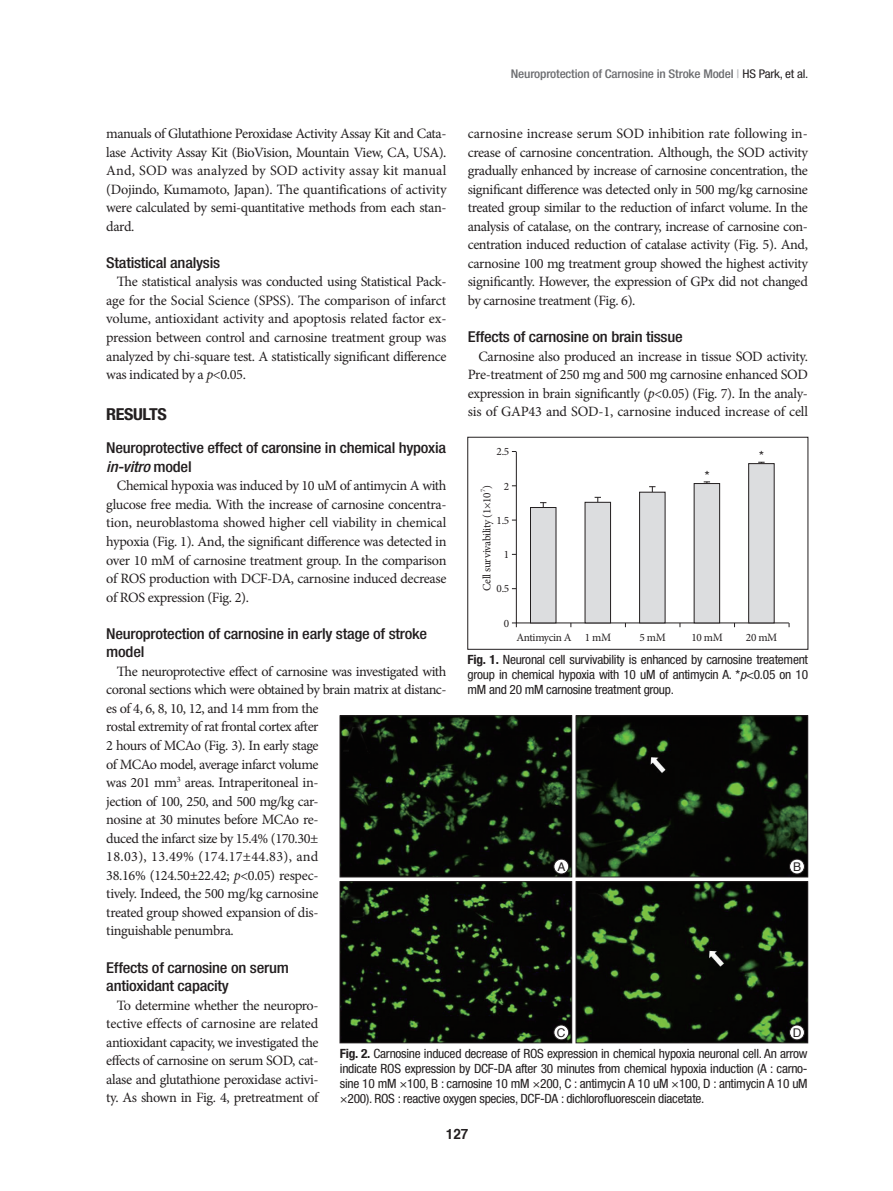
<style>
.page{position:relative;width:893px;height:1191px;background:#fff}
.page>*{position:absolute;margin:0;border:0;box-sizing:border-box;transform-origin:0 0}
.중제_JKNS{font:700 condensed 16.5px "Helvetica Neue LT Std";letter-spacing:-.025em;color:#231f20;scale:1.1 1}
.소제목_JKNS{font:500 condensed 15px/18.6px "Helvetica Neue LT Std";letter-spacing:-.015em;color:#231f20;scale:1.1 1}
.본문_JKNS{font:14.25px/18.6px "Minion Pro";letter-spacing:-.03em;color:#231f20;text-align:justify}
.t1{font:700 14.25px "Helvetica";color:#231f20;scale:.95 1}
.사진설명_JKNS{font:condensed 12.75px/15px "Helvetica Neue LT Std";letter-spacing:-.02em;color:#231f20;text-align:justify;scale:1.05 1}
.런닝_JKNS{font:500 condensed 12px "Helvetica Neue LT Std";letter-spacing:-.015em;color:#6c6d70;scale:1.1 1}
.t2{font:12px "Helvetica";color:#231f20}
.표본문_JKNS{font:11.25px "Minion Pro";letter-spacing:-.025em;color:#231f20}
.표본문_JKNS-2{font:6.6px "Minion Pro";color:#231f20}
.s1{color:#bcbdc0}
.s2{font-weight:400;color:#231f20}
.s3{font-style:italic}
.s4{font-weight:700}
</style>
<div class="page">
<div style="left:468px;top:437px;width:340px;height:212px;border:1px solid #231f20"></div>
<img style="left:342px;top:883px;width:228px;height:158px">
<div style="left:340px;top:881px;width:232px;height:162px;border:1px solid #231f20"></div>
<img style="left:342px;top:717px;width:228px;height:158px">
<div style="left:340px;top:715px;width:232px;height:162px;border:1px solid #231f20"></div>
<img style="left:578px;top:883px;width:228px;height:158px">
<div style="left:576px;top:881px;width:232px;height:162px;border:1px solid #231f20"></div>
<img style="left:578px;top:717px;width:228px;height:158px">
<div style="left:576px;top:715px;width:232px;height:162px;border:1px solid #231f20"></div>
<div style="left:554px;top:1025px;width:15px;height:14px;background:#fff;border-radius:50%"></div>
<div style="left:554px;top:1024px;width:15px;height:16px;border:1px solid #231f20;border-radius:50%"></div>
<div style="left:554px;top:859px;width:15px;height:15px;background:#fff;border-radius:50%"></div>
<div style="left:554px;top:859px;width:15px;height:15px;border:1px solid #231f20;border-radius:50%"></div>
<div style="left:789px;top:1025px;width:15px;height:14px;background:#fff;border-radius:50%"></div>
<div style="left:789px;top:1024px;width:16px;height:16px;border:1px solid #231f20;border-radius:50%"></div>
<div style="left:789px;top:859px;width:15px;height:15px;background:#fff;border-radius:50%"></div>
<div style="left:789px;top:859px;width:16px;height:15px;border:1px solid #231f20;border-radius:50%"></div>
<svg style="left:516px;top:451px;width:273px;height:172px"></svg>
<svg style="left:512px;top:622px;width:5px;height:5px"></svg>
<svg style="left:540px;top:502px;width:6px;height:5px"></svg>
<svg style="left:595px;top:497px;width:6px;height:5px"></svg>
<svg style="left:649px;top:486px;width:6px;height:6px"></svg>
<svg style="left:704px;top:481px;width:6px;height:2px"></svg>
<div style="left:530px;top:507px;width:26px;height:116px;background:#dcdddf"></div>
<div style="left:530px;top:507px;width:26px;height:116px;border:1px solid #231f20"></div>
<div style="left:585px;top:502px;width:26px;height:121px;background:#dcdddf"></div>
<div style="left:585px;top:502px;width:26px;height:121px;border:1px solid #231f20"></div>
<div style="left:640px;top:492px;width:25px;height:131px;background:#dcdddf"></div>
<div style="left:639px;top:492px;width:26px;height:131px;border:1px solid #231f20"></div>
<div style="left:694px;top:483px;width:26px;height:140px;background:#dcdddf"></div>
<div style="left:694px;top:483px;width:26px;height:140px;border:1px solid #231f20"></div>
<div style="left:749px;top:463px;width:25px;height:160px;background:#dcdddf"></div>
<div style="left:748px;top:463px;width:26px;height:160px;border:1px solid #231f20"></div>
<p class="런닝_JKNS" style="left:511px;top:67px;width:272px">Neuroprotection of Carnosine in Stroke Model <span class="s1">|</span> <span class="s2">HS Park, et al.</span></p>
<p class="본문_JKNS" style="left:106px;top:124px;width:342px">manuals of Glutathione Peroxidase Activity Assay Kit and Cata&shy;lase Activity Assay Kit (BioVision, Mountain View, CA, USA).<br>And, SOD was analyzed by SOD activity assay kit manual (Dojindo, Kumamoto, Japan). The quantifications of activity were calculated by semi-quantitative methods from each stan&shy;dard.</p>
<p class="소제목_JKNS" style="left:106px;top:253px;width:105px">Statistical analysis</p>
<p class="본문_JKNS" style="left:106px;top:272px;width:342px;text-indent:11px">The statistical analysis was conducted using Statistical Pack&shy;age for the Social Science (SPSS). The comparison of infarct volume, antioxidant activity and apoptosis related factor ex&shy;pression between control and carnosine treatment group was analyzed by chi-square test. A statistically significant difference was indicated by a <span class="s3">p</span>&lt;0.05.</p>
<p class="중제_JKNS" style="left:106px;top:404px;width:56px">RESULTS</p>
<p class="소제목_JKNS" style="left:106px;top:438px;width:310px">Neuroprotective effect of caronsine in chemical hypoxia <span class="s3">in-vitro</span> model</p>
<p class="본문_JKNS" style="left:106px;top:476px;width:342px;text-indent:11px">Chemical hypoxia was induced by 10 uM of antimycin A with glucose free media. With the increase of carnosine concentra&shy;tion, neuroblastoma showed higher cell viability in chemical hypoxia (Fig. 1). And, the significant difference was detected in over 10 mM of carnosine treatment group. In the comparison of ROS production with DCF-DA, carnosine induced decrease of ROS expression (Fig. 2).</p>
<p class="소제목_JKNS" style="left:106px;top:624px;width:293px">Neuroprotection of carnosine in early stage of stroke model</p>
<p class="본문_JKNS" style="left:106px;top:662px;width:342px;text-align:left;text-indent:11px">The neuroprotective effect of carnosine was investigated with coronal sections which were obtained by brain matrix at distanc&shy;es of 4, 6, 8, 10, 12, and 14 mm from the<br>rostal extremity of rat frontal cortex after<br>2 hours of MCAo (Fig. 3). In early stage<br>of MCAo model, average infarct volume<br>was 201 mm<sup>3</sup> areas. Intraperitoneal in-<br>jection of 100, 250, and 500 mg/kg car-<br>nosine at 30 minutes before MCAo re-<br>duced the infarct size by 15.4% (170.30±<br>18.03), 13.49% (174.17±44.83), and<br>38.16% (124.50±22.42; <span class="s3">p</span>&lt;0.05) respec-<br>tively. Indeed, the 500 mg/kg carnosine<br>treated group showed expansion of dis-<br>tinguishable penumbra.</p>
<p class="소제목_JKNS" style="left:106px;top:957px;width:167px">Effects of carnosine on serum antioxidant capacity</p>
<p class="본문_JKNS" style="left:106px;top:996px;width:214px;text-indent:11px">To determine whether the neuropro&shy;tective effects of carnosine are related antioxidant capacity, we investigated the effects of carnosine on serum SOD, cat&shy;alase and glutathione peroxidase activi&shy;ty. As shown in Fig. 4, pretreatment of</p>
<p class="본문_JKNS" style="left:468px;top:124px;width:342px">carnosine increase serum SOD inhibition rate following in&shy;crease of carnosine concentration. Although, the SOD activity gradually enhanced by increase of carnosine concentration, the significant difference was detected only in 500 mg/kg carnosine treated group similar to the reduction of infarct volume. In the analysis of catalase, on the contrary, increase of carnosine con&shy;centration induced reduction of catalase activity (Fig. 5). And, carnosine 100 mg treatment group showed the highest activity significantly. However, the expression of GPx did not changed by carnosine treatment (Fig. 6).</p>
<p class="소제목_JKNS" style="left:468px;top:327px;width:197px">Effects of carnosine on brain tissue</p>
<p class="본문_JKNS" style="left:468px;top:347px;width:342px;text-indent:11px">Carnosine also produced an increase in tissue SOD activity.<br>Pre-treatment of 250 mg and 500 mg carnosine enhanced SOD expression in brain significantly (<span class="s3">p</span>&lt;0.05) (Fig. 7). In the analy&shy;sis of GAP43 and SOD-1, carnosine induced increase of cell</p>
<p class="표본문_JKNS" style="left:497px;top:444px;width:14px">2.5</p>
<p class="사진설명_JKNS" style="left:759px;top:448px;width:6px">*</p>
<p class="사진설명_JKNS" style="left:705px;top:468px;width:6px">*</p>
<p class="표본문_JKNS" style="left:504px;top:478px;width:7px">2</p>
<p class="표본문_JKNS" style="left:479px;top:591px;width:107px;rotate:-90deg">Cell survivability (1×10 )</p>
<p class="표본문_JKNS-2" style="left:479px;top:492px;width:5px;rotate:-90deg">7</p>
<p class="표본문_JKNS" style="left:497px;top:513px;width:14px">1.5</p>
<p class="표본문_JKNS" style="left:504px;top:547px;width:7px">1</p>
<p class="표본문_JKNS" style="left:497px;top:581px;width:14px">0.5</p>
<p class="표본문_JKNS" style="left:504px;top:615px;width:7px">0</p>
<p class="표본문_JKNS" style="left:516px;top:629px;width:57px">Antimycin A</p>
<p class="표본문_JKNS" style="left:585px;top:629px;width:28px">1 mM</p>
<p class="표본문_JKNS" style="left:639px;top:629px;width:28px">5 mM</p>
<p class="표본문_JKNS" style="left:691px;top:629px;width:33px">10 mM</p>
<p class="표본문_JKNS" style="left:746px;top:629px;width:33px">20 mM</p>
<p class="사진설명_JKNS" style="left:468px;top:652px;width:326px"><span class="s4">Fig. 1.</span> Neuronal cell survivability is enhanced by carnosine treatement group in chemical hypoxia with 10 uM of antimycin A. *<span class="s3">p</span>&lt;0.05 on 10 mM and 20 mM carnosine treatment group.</p>
<p class="t2" style="left:558px;top:857px;width:10px">A</p>
<p class="t2" style="left:793px;top:857px;width:10px">B</p>
<p class="t2" style="left:557px;top:1023px;width:10px">C</p>
<p class="t2" style="left:793px;top:1023px;width:10px">D</p>
<p class="사진설명_JKNS" style="left:340px;top:1045px;width:447px"><span class="s4">Fig. 2.</span> Carnosine induced decrease of ROS expression in chemical hypoxia neuronal cell. An arrow indicate ROS expression by DCF-DA after 30 minutes from chemical hypoxia induction (A : carno&shy;sine 10 mM ×100, B : carnosine 10 mM ×200, C : antimycin A 10 uM ×100, D : antimycin A 10 uM ×200). ROS : reactive oxygen species, DCF-DA : dichlorofluorescein diacetate.</p>
<p class="t1" style="left:446px;top:1123px;width:25px">127</p>
</div>
